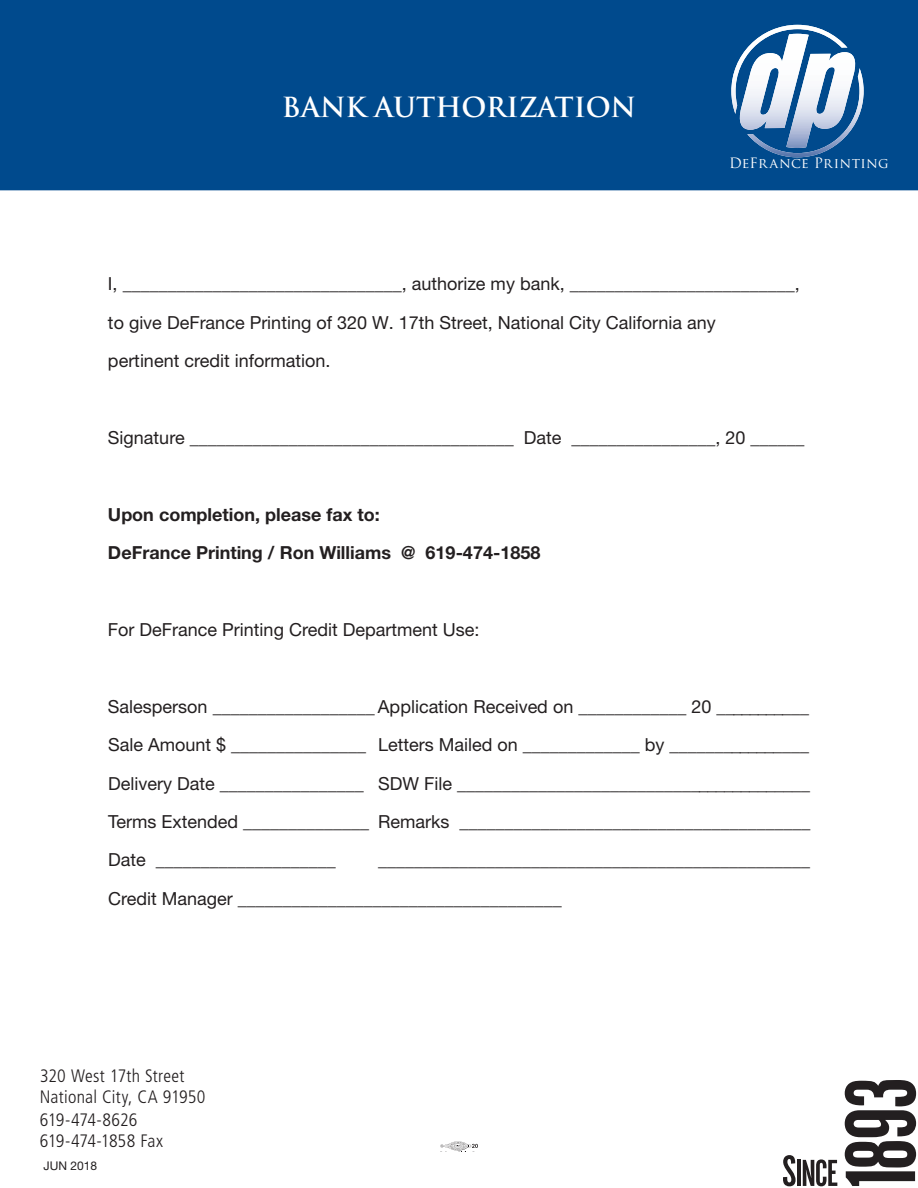
<style>
.page{position:relative;width:918px;height:1188px;background:#fff}
.page>*{position:absolute;margin:0;border:0;box-sizing:border-box;transform-origin:0 0}
.t1{font:700 27px "Trajan Pro";color:#fff}
.t2{font:18px/38.4px "Helvetica Neue LT Std";color:#231f20}
.t3{font:700 18px/38.4px "Helvetica Neue LT Std";color:#231f20}
.t4{font:300 condensed 18px/21px "Frutiger";letter-spacing:.005em;color:#231f20}
.t5{font:300 condensed 18px/21px "Frutiger";letter-spacing:-.015em;color:#231f20}
.t6{font:13.95px "Trajan Pro";letter-spacing:.02em;color:#fff}
.t7{font:12px "Helvetica Neue LT Std";color:#231f20}
</style>
<div class="page">
<svg style="left:440px;top:1141px;width:38px;height:10px"></svg>
<svg style="left:845px;top:1080px;width:71px;height:106px"></svg>
<svg style="left:783px;top:1155px;width:13px;height:31px"></svg>
<hr style="left:797px;top:1160px;width:4px;height:26px;background:#231f20">
<svg style="left:803px;top:1159px;width:34px;height:27px"></svg>
<div style="left:0;top:0;width:918px;height:189px;background:#004a8d"></div>
<svg style="left:731px;top:25px;width:133px;height:132px"></svg>
<h1 class="t1" style="left:282px;top:91px;width:356px">BANK AUTHORIZATION</h1>
<p class="t6" style="left:729px;top:154px;width:161px">DeFrance Printing</p>
<p class="t2" style="left:108px;top:265px;width:693px">I, _______________________________, authorize my bank, _________________________, to give DeFrance Printing of 320 W. 17th Street, National City California any<br>pertinent credit information.</p>
<p class="t2" style="left:108px;top:418px;width:698px">Signature ____________________________________ Date ________________, 20 ______</p>
<p class="t3" style="left:108px;top:495px;width:434px">Upon completion, please fax to:<br>DeFrance Printing / Ron Williams @ 619-474-1858</p>
<p class="t2" style="left:108px;top:610px;width:373px">For DeFrance Printing Credit Department Use:</p>
<p class="t2" style="left:108px;top:687px;width:704px;text-align:justify">Salesperson __________________ Application Received on ____________ 20 ___________ Sale Amount $ _______________ Letters Mailed on _____________ by ________________ Delivery Date ________________ SDW File ________________________________________ Terms Extended ______________ Remarks _______________________________________ Date ____________________</p>
<p class="t2" style="left:108px;top:841px;width:703px;text-indent:270px">________________________________________________<br>Credit Manager ____________________________________</p>
<p class="t4" style="left:40px;top:1065px;width:167px">320 West 17th Street<br>National City, CA 91950</p>
<p class="t5" style="left:40px;top:1109px;width:125px">619-474-8626<br>619-474-1858 Fax</p>
<p class="t7" style="left:40px;top:1158px;width:63px">11/01/2014</p>
<p class="t7" style="left:44px;top:1159px;width:55px">JUN 2018</p>
</div>
